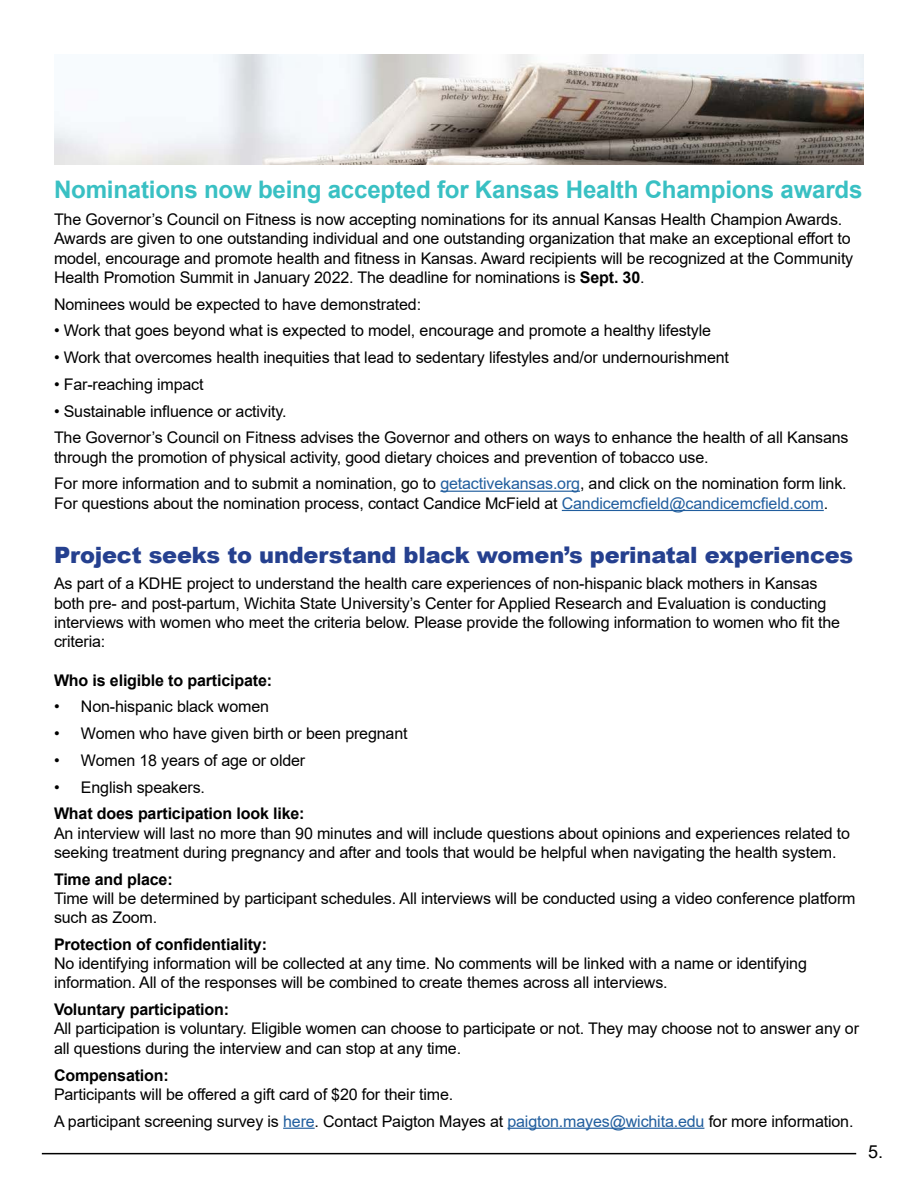
<style>
.page{position:relative;width:918px;height:1188px;background:#fff}
.page>*{position:absolute;margin:0;border:0;box-sizing:border-box;transform-origin:0 0}
.t1{font:700 24.15px "Arial";letter-spacing:-.01em;color:#39c0c3}
.t2{font:900 22.5px "Arial";letter-spacing:-.01em;color:#25408f}
.t3{font:18px "Arial";color:#000}
.t4{font:16.05px/19.2px "Arial";letter-spacing:-.01em;color:#000}
.t5{font:700 16.05px "Arial";letter-spacing:-.01em;color:#000}
.s1{font-weight:700}
.s2{color:#215e9e}
</style>
<div class="page">
<hr style="left:42px;top:1153px;width:814px;height:1px;background:#000">
<hr style="left:440px;top:491px;width:140px;height:1px;background:#215e9e">
<hr style="left:562px;top:510px;width:262px;height:1px;background:#215e9e">
<hr style="left:283px;top:1128px;width:32px;height:1px;background:#215e9e">
<hr style="left:507px;top:1128px;width:197px;height:1px;background:#215e9e">
<img style="left:54px;top:54px;width:810px;height:110px">
<h1 class="t1" style="left:54px;top:173px;width:810px">Nominations now being accepted for Kansas Health Champions awards</h1>
<p class="t4" style="left:54px;top:210px;width:801px">The Governor’s Council on Fitness is now accepting nominations for its annual Kansas Health Champion Awards.<br>Awards are given to one outstanding individual and one outstanding organization that make an exceptional effort to model, encourage and promote health and fitness in Kansas. Award recipients will be recognized at the Community Health Promotion Summit in January 2022. The deadline for nominations is <span class="s1">Sept. 30</span>.</p>
<p class="t4" style="left:54px;top:294px;width:369px">Nominees would be expected to have demonstrated:</p>
<p class="t4" style="left:54px;top:321px;width:659px">• Work that goes beyond what is expected to model, encourage and promote a healthy lifestyle</p>
<p class="t4" style="left:54px;top:348px;width:677px">• Work that overcomes health inequities that lead to sedentary lifestyles and/or undernourishment</p>
<p class="t4" style="left:54px;top:375px;width:151px">• Far-reaching impact</p>
<p class="t4" style="left:54px;top:398px;width:796px;line-height:26.7px">• Sustainable influence or activity.<br>The Governor’s Council on Fitness advises the Governor and others on ways to enhance the health of all Kansans</p>
<p class="t4" style="left:54px;top:444px;width:794px;line-height:26.7px">through the promotion of physical activity, good dietary choices and prevention of tobacco use.<br>For more information and to submit a nomination, go to <span class="s2">getactivekansas.org</span>, and click on the nomination form link.</p>
<p class="t4" style="left:54px;top:493px;width:776px">For questions about the nomination process, contact Candice McField at <span class="s2">Candicemcfield@candicemcfield.com</span>.</p>
<h2 class="t2" style="left:54px;top:538px;width:801px">Project seeks to understand black women’s perinatal experiences</h2>
<p class="t4" style="left:54px;top:574px;width:788px">As part of a KDHE project to understand the health care experiences of non-hispanic black mothers in Kansas both pre- and post-partum, Wichita State University’s Center for Applied Research and Evaluation is conducting interviews with women who meet the criteria below. Please provide the following information to women who fit the criteria:</p>
<p class="t5" style="left:54px;top:669px;width:220px">Who is eligible to participate:</p>
<p class="t4" style="left:54px;top:697px;width:217px">• Non-hispanic black women</p>
<p class="t4" style="left:54px;top:724px;width:355px">• Women who have given birth or been pregnant</p>
<p class="t4" style="left:54px;top:751px;width:253px">• Women 18 years of age or older</p>
<p class="t4" style="left:54px;top:777px;width:153px">• English speakers.</p>
<p class="t5" style="left:54px;top:802px;width:252px">What does participation look like:</p>
<p class="t4" style="left:54px;top:823px;width:798px">An interview will last no more than 90 minutes and will include questions about opinions and experiences related to seeking treatment during pregnancy and after and tools that would be helpful when navigating the health system.</p>
<p class="t5" style="left:54px;top:868px;width:120px">Time and place:</p>
<p class="t4" style="left:54px;top:889px;width:803px">Time will be determined by participant schedules. All interviews will be conducted using a video conference platform such as Zoom.</p>
<p class="t5" style="left:54px;top:933px;width:215px">Protection of confidentiality:</p>
<p class="t4" style="left:54px;top:954px;width:755px">No identifying information will be collected at any time. No comments will be linked with a name or identifying information. All of the responses will be combined to create themes across all interviews.</p>
<p class="t5" style="left:54px;top:998px;width:177px">Voluntary participation:</p>
<p class="t4" style="left:54px;top:1019px;width:807px">All participation is voluntary. Eligible women can choose to participate or not. They may choose not to answer any or all questions during the interview and can stop at any time.</p>
<p class="t5" style="left:54px;top:1064px;width:116px">Compensation:</p>
<p class="t4" style="left:54px;top:1081px;width:801px;line-height:26.7px">Participants will be offered a gift card of $20 for their time.<br>A participant screening survey is <span class="s2">here</span>. Contact Paigton Mayes at <span class="s2">paigton.mayes@wichita.edu</span> for more information.</p>
<p class="t3" style="left:868px;top:1139px;width:17px">5.</p>
</div>
